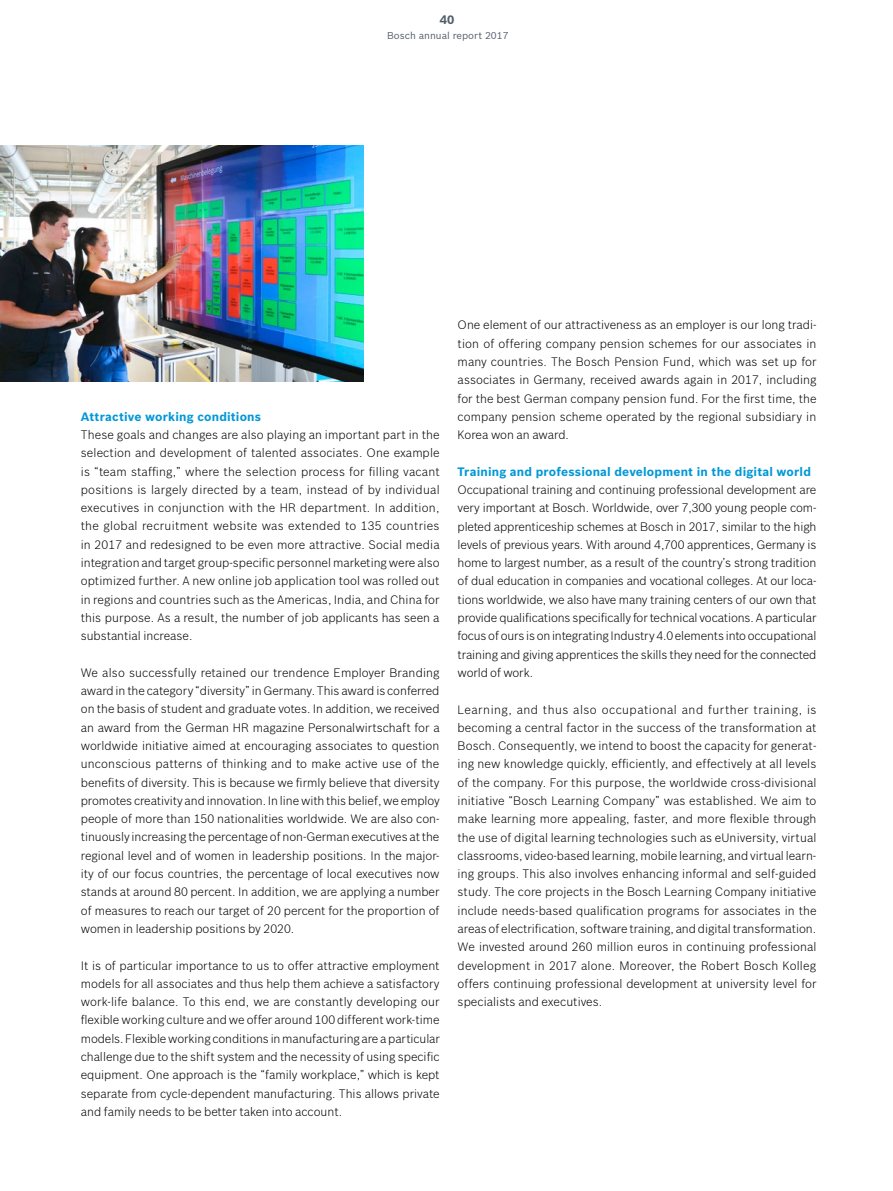
<style>
.page{position:relative;width:893px;height:1191px;background:#fff}
.page>*{position:absolute;margin:0;border:0;box-sizing:border-box;transform-origin:0 0}
.t1{font:300 12px/18.3px "Bosch Sans";color:#000;text-align:justify}
.t2{font:700 12px "Bosch Sans";letter-spacing:.015em;color:#0098d7}
.t3{font:700 12px "Bosch Sans";color:#515f6b}
.t4{font:9.75px "Bosch Sans";color:#515f6b}
</style>
<div class="page">
<img style="left:0;top:146px;width:363px;height:235px">
<p class="t3" style="left:440px;top:12px;width:16px">40</p>
<p class="t4" style="left:387px;top:29px;width:123px">Bosch annual report 2017</p>
<p class="t2" style="left:81px;top:409px;width:182px">Attractive working conditions</p>
<p class="t1" style="left:81px;top:425px;width:360px">These goals and changes are also playing an important part in the selection and development of talented associates. One example is “team staffing,” where the selection process for filling vacant positions is largely directed by a team, instead of by individual executives in conjunction with the HR department. In addition, the global recruitment website was extended to 135 countries in 2017 and redesigned to be even more attractive. Social media integration and target group-specific personnel marketing were also optimized further. A new online job application tool was rolled out in regions and countries such as the Americas, India, and China for this purpose. As a result, the number of job applicants has seen a substantial increase.</p>
<p class="t1" style="left:81px;top:663px;width:360px">We also successfully retained our trendence Employer Branding award in the category “diversity” in Germany. This award is conferred on the basis of student and graduate votes. In addition, we received an award from the German HR magazine Personalwirtschaft for a worldwide initiative aimed at encouraging associates to question unconscious patterns of thinking and to make active use of the benefits of diversity. This is because we firmly believe that diversity promotes creativity and innovation. In line with this belief, we employ people of more than 150 nationalities worldwide. We are also con&shy;tinuously increasing the percentage of non-German executives at the regional level and of women in leadership positions. In the major&shy;ity of our focus countries, the percentage of local executives now stands at around 80 percent. In addition, we are applying a number of measures to reach our target of 20 percent for the proportion of women in leadership positions by 2020.</p>
<p class="t1" style="left:81px;top:955px;width:361px">It is of particular importance to us to offer attractive employment models for all associates and thus help them achieve a satisfactory work-life balance. To this end, we are constantly developing our flexible working culture and we offer around 100 different work-time models. Flexible working conditions in manufacturing are a particular challenge due to the shift system and the necessity of using specific equipment. One approach is the “family workplace,” which is kept separate from cycle-dependent manufacturing. This allows private and family needs to be better taken into account.</p>
<p class="t1" style="left:458px;top:316px;width:360px">One element of our attractiveness as an employer is our long tradi&shy;tion of offering company pension schemes for our associates in many countries. The Bosch Pension Fund, which was set up for associates in Germany, received awards again in 2017, including for the best German company pension fund. For the first time, the company pension scheme operated by the regional subsidiary in Korea won an award.</p>
<p class="t2" style="left:458px;top:464px;width:355px">Training and professional development in the digital world</p>
<p class="t1" style="left:458px;top:480px;width:360px">Occupational training and continuing professional development are very important at Bosch. Worldwide, over 7,300 young people com&shy;pleted apprenticeship schemes at Bosch in 2017, similar to the high levels of previous years. With around 4,700 apprentices, Germany is home to largest number, as a result of the country’s strong tradition of dual education in companies and vocational colleges. At our loca&shy;tions worldwide, we also have many training centers of our own that provide qualifications specifically for technical vocations. A particular focus of ours is on integrating Industry 4.0 elements into occupational training and giving apprentices the skills they need for the connected world of work.</p>
<p class="t1" style="left:458px;top:700px;width:360px">Learning, and thus also occupational and further training, is becoming a central factor in the success of the transformation at Bosch. Consequently, we intend to boost the capacity for generat&shy;ing new knowledge quickly, efficiently, and effectively at all levels of the company. For this purpose, the worldwide cross-divisional initiative “Bosch Learning Company” was established. We aim to make learning more appealing, faster, and more flexible through the use of digital learning technologies such as eUniversity, virtual classrooms, video-based learning, mobile learning, and virtual learn&shy;ing groups. This also involves enhancing informal and self-guided study. The core projects in the Bosch Learning Company initiative include needs-based qualification programs for associates in the areas of electrification, software training, and digital transformation.<br>We invested around 260 million euros in continuing professional development in 2017 alone. Moreover, the Robert Bosch Kolleg offers continuing professional development at university level for specialists and executives.</p>
</div>
